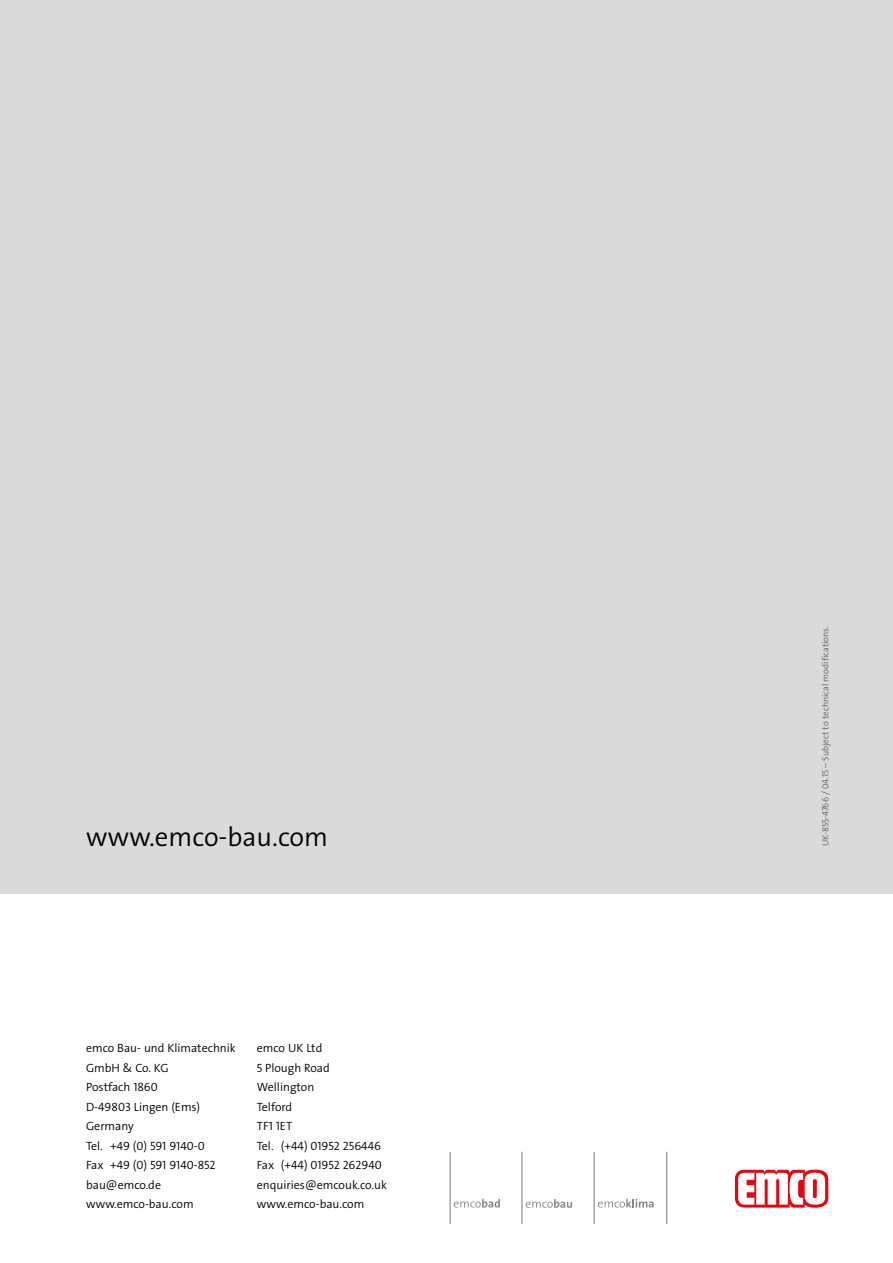
<style>
.page{position:relative;width:893px;height:1263px;background:#fff}
.page>*{position:absolute;margin:0;border:0;box-sizing:border-box;transform-origin:0 0}
.t1{font:300 27px "The Sans Os F";color:#000}
.t2{font:300 12px/19.5px "The Sans Os F";color:#000}
.t3{font:300 9px "The Sans Os F";color:#646363}
</style>
<div class="page">
<div style="left:0;top:0;width:893px;height:894px;background:#dadada"></div>
<svg style="left:735px;top:1170px;width:93px;height:38px"></svg>
<svg style="left:454px;top:1199px;width:46px;height:8px"></svg>
<hr style="left:594px;top:1152px;width:1px;height:72px;background:#878787">
<svg style="left:598px;top:1199px;width:56px;height:8px"></svg>
<hr style="left:449px;top:1152px;width:2px;height:72px;background:#878787">
<svg style="left:526px;top:1199px;width:46px;height:9px"></svg>
<hr style="left:521px;top:1152px;width:1px;height:72px;background:#878787">
<hr style="left:666px;top:1152px;width:1px;height:72px;background:#878787">
<h1 class="t1" style="left:86px;top:820px;width:243px">www.emco-bau.com</h1>
<p class="t2" style="left:86px;top:1038px;width:151px">emco Bau- und Klimatechnik<br>GmbH &amp; Co. KG<br>Postfach 1860<br>D-49803 Lingen (Ems)<br>Germany<br>Tel. +49 (0) 591 9140-0<br>Fax +49 (0) 591 9140-852 bau@emco.de www.emco-bau.com</p>
<p class="t2" style="left:257px;top:1038px;width:131px">emco UK Ltd<br>5 Plough Road<br>Wellington<br>Telford<br>TF1 1ET<br>Tel. (+44) 01952 256446<br>Fax (+44) 01952 262940 enquiries@emcouk.co.uk www.emco-bau.com</p>
<p class="t3" style="left:820px;top:846px;width:222px;rotate:-90deg">UK-855-4766 / 04.15 – Subject to technical modifications.</p>
</div>
